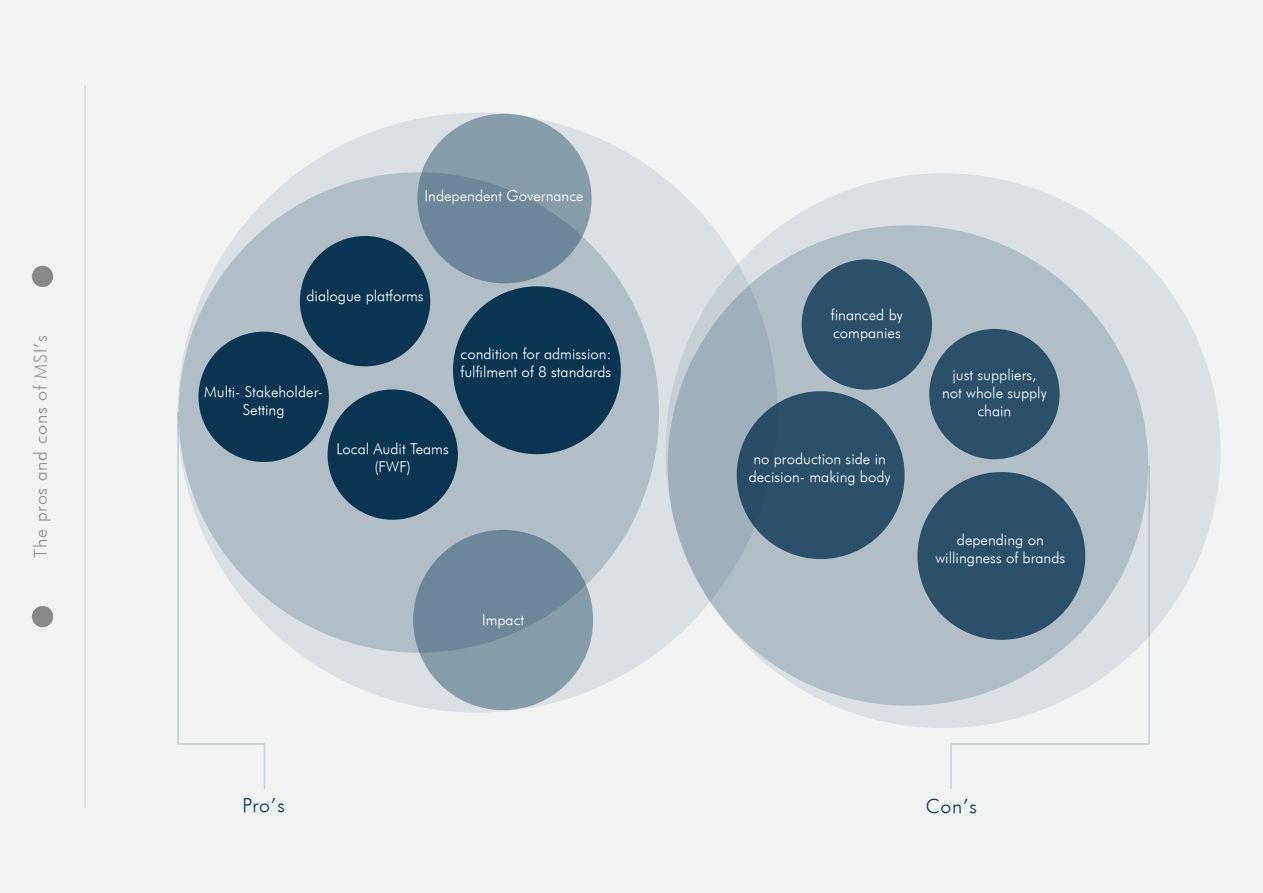
<style>
.page{position:relative;width:1263px;height:893px;background:#f1f3f3}
.page>*{position:absolute;margin:0;border:0;box-sizing:border-box;transform-origin:0 0}
.t1{font:italic 19.5px "Futura";letter-spacing:.04em;color:#0a3552}
.t2{font:italic 18px "Futura";letter-spacing:.04em;color:#8f9194}
.t3{font:italic 15px/18px "Futura";color:#fff;text-align:center}
</style>
<div class="page">
<div style="left:178px;top:113px;width:599px;height:600px;background:#dae0e3;border-radius:50%"></div>
<div style="left:665px;top:173px;width:555px;height:555px;background:#dae0e3;border-radius:50%"></div>
<div style="left:668px;top:225px;width:480px;height:481px;background:linear-gradient(to right,#a7b6bf,#b5c1c9);border-radius:50%"></div>
<div style="left:179px;top:172px;width:480px;height:481px;background:#b1bec6;border-radius:50%"></div>
<svg style="left:413px;top:530px;width:180px;height:180px;background:#78909f"></svg>
<hr style="left:1148px;top:465px;width:2px;height:278px;background:#0a3552">
<hr style="left:950px;top:743px;width:200px;height:2px;background:#0a3552">
<hr style="left:950px;top:745px;width:2px;height:44px;background:#0a3552">
<hr style="left:177px;top:412px;width:2px;height:331px;background:#0a3552">
<hr style="left:177px;top:743px;width:88px;height:2px;background:#0a3552">
<hr style="left:264px;top:745px;width:1px;height:44px;background:#0a3552">
<div style="left:300px;top:236px;width:130px;height:130px;background:#0a3552;border-radius:50%"></div>
<div style="left:802px;top:259px;width:130px;height:131px;background:#2b5069;border-radius:50%"></div>
<div style="left:929px;top:329px;width:130px;height:130px;background:#2b5069;border-radius:50%"></div>
<div style="left:198px;top:332px;width:131px;height:130px;background:#0a3552;border-radius:50%"></div>
<div style="left:328px;top:389px;width:130px;height:131px;background:#0a3552;border-radius:50%"></div>
<div style="left:453px;top:286px;width:168px;height:168px;background:#0a3552;border-radius:50%"></div>
<div style="left:737px;top:391px;width:167px;height:168px;background:#2b5069;border-radius:50%"></div>
<div style="left:917px;top:472px;width:168px;height:168px;background:#2b5069;border-radius:50%"></div>
<svg style="left:417px;top:114px;width:175px;height:169px;background:#7a91a0"></svg>
<div style="left:33px;top:266px;width:19px;height:20px;background:#888789;border-radius:50%"></div>
<div style="left:32px;top:266px;width:21px;height:21px;border:2px solid #888789;border-radius:50%"></div>
<div style="left:33px;top:607px;width:19px;height:19px;background:#888789;border-radius:50%"></div>
<div style="left:32px;top:606px;width:21px;height:21px;border:2px solid #888789;border-radius:50%"></div>
<hr style="left:84px;top:85px;width:2px;height:723px;background:#888789">
<p class="t2" style="left:29px;top:557px;width:224px;rotate:-90deg">The pros and cons of MSI’s</p>
<p class="t3" style="left:425px;top:187px;width:161px">Independent Governance</p>
<p class="t3" style="left:306px;top:287px;width:119px">dialogue platforms</p>
<p class="t3" style="left:204px;top:382px;width:120px">Multi- Stakeholder-</p>
<p class="t3" style="left:243px;top:400px;width:43px">Setting</p>
<p class="t3" style="left:460px;top:345px;width:152px;text-align:left">condition for admission: fulfilment of 8 standards</p>
<p class="t3" style="left:337px;top:440px;width:114px">Local Audit Teams</p>
<p class="t3" style="left:374px;top:458px;width:38px">(FWF)</p>
<p class="t3" style="left:482px;top:610px;width:44px">Impact</p>
<p class="t3" style="left:831px;top:306px;width:73px">financed by</p>
<p class="t3" style="left:833px;top:324px;width:69px">companies</p>
<p class="t3" style="left:753px;top:450px;width:134px">no production side in</p>
<p class="t3" style="left:749px;top:468px;width:143px">decision- making body</p>
<p class="t3" style="left:952px;top:365px;width:86px">just suppliers,</p>
<p class="t3" style="left:942px;top:383px;width:106px">not whole supply chain</p>
<p class="t3" style="left:957px;top:531px;width:88px">depending on</p>
<p class="t3" style="left:935px;top:549px;width:131px">willingness of brands</p>
<p class="t1" style="left:242px;top:793px;width:44px">Pro’s</p>
<p class="t1" style="left:926px;top:795px;width:53px">Con’s</p>
</div>
